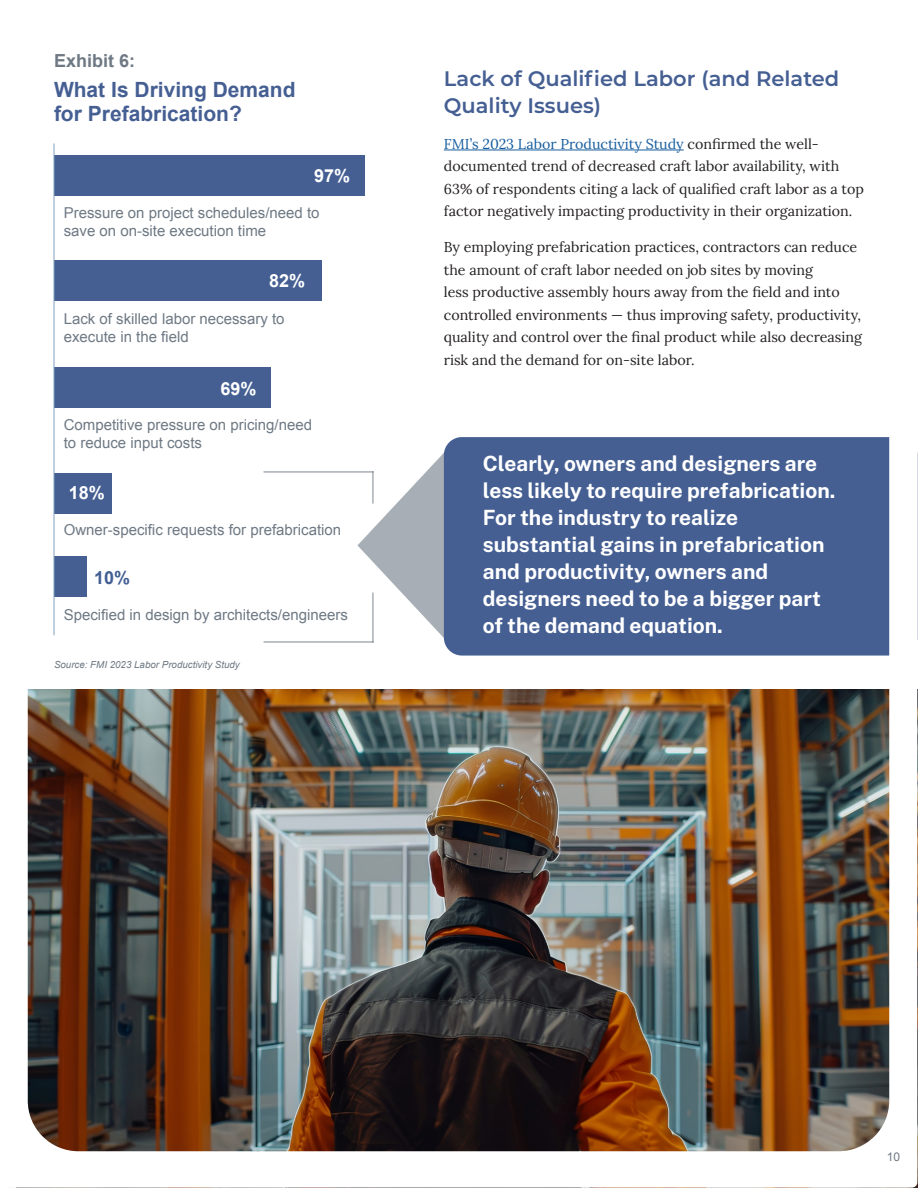
<style>
.page{position:relative;width:918px;height:1188px;background:#fff}
.page>*{position:absolute;margin:0;border:0;box-sizing:border-box;transform-origin:0 0}
.Footnotes{font:700 21px/27px "Public Sans";color:#fff}
.Footnotes-2{font:600 21px/27px "Montserrat";color:#455f93}
.Footnotes-3{font:700 21px/24px "Arial";color:#455f93}
.Footnotes-4{font:700 18px "Arial";color:#fff}
.Footnotes-5{font:700 18px "Arial";color:#6e7984}
.Footnotes-6{font:700 18px "Arial";color:#445f94}
.Footnotes-7{font:15px/18px "Arial";color:#6e7984}
.body{font:14.25px/22.5px "Lora";color:#231f20}
.t1{font:800 12px "Public Sans";color:#6e7984}
.t2{font:12px "Arial";color:#6e7984}
.Footnotes-8{font:italic 9.75px "Arial";color:#6e7984}
.s1{color:#175d9e}
</style>
<div class="page">
<img style="left:16px;top:143px;width:901px;height:1045px">
<p class="Footnotes-5" style="left:54px;top:49px;width:83px">Exhibit 6:</p>
<p class="Footnotes-3" style="left:54px;top:78px;width:243px">What Is Driving Demand for Prefabrication?</p>
<p class="Footnotes-4" style="left:314px;top:164px;width:38px">97%</p>
<p class="Footnotes-7" style="left:64px;top:204px;width:257px">Pressure on project schedules/need to save on on-site execution time</p>
<p class="Footnotes-4" style="left:269px;top:268px;width:38px">82%</p>
<p class="Footnotes-7" style="left:64px;top:310px;width:222px">Lack of skilled labor necessary to execute in the field</p>
<p class="Footnotes-4" style="left:220px;top:376px;width:38px">69%</p>
<p class="Footnotes-7" style="left:64px;top:416px;width:250px">Competitive pressure on pricing/need to reduce input costs</p>
<p class="Footnotes-4" style="left:69px;top:481px;width:38px">18%</p>
<p class="Footnotes-7" style="left:64px;top:521px;width:279px">Owner-specific requests for prefabrication</p>
<p class="Footnotes-6" style="left:94px;top:566px;width:38px">10%</p>
<p class="Footnotes-7" style="left:64px;top:606px;width:286px">Specified in design by architects/engineers</p>
<p class="Footnotes-8" style="left:54px;top:658px;width:187px">Source: FMI 2023 Labor Productivity Study</p>
<p class="Footnotes-2" style="left:444px;top:64px;width:397px">Lack of Qualified Labor (and Related<br>Quality Issues)</p>
<p class="body" style="left:444px;top:132px;width:422px"><span class="s1">FMI’s 2023 Labor Productivity Study</span> confirmed the well&shy;documented trend of decreased craft labor availability, with 63% of respondents citing a lack of qualified craft labor as a top factor negatively impacting productivity in their organization.</p>
<p class="body" style="left:444px;top:235px;width:420px">By employing prefabrication practices, contractors can reduce the amount of craft labor needed on job sites by moving<br>less productive assembly hours away from the field and into controlled environments — thus improving safety, productivity, quality and control over the final product while also decreasing risk and the demand for on-site labor.</p>
<p class="Footnotes" style="left:483px;top:449px;width:354px">Clearly, owners and designers are less likely to require prefabrication.<br>For the industry to realize substantial gains in prefabrication and productivity, owners and designers need to be a bigger part of the demand equation.</p>
<p class="t1" style="left:879px;top:1148px;width:15px">10</p>
<p class="t2" style="left:887px;top:1149px;width:15px">10</p>
</div>
